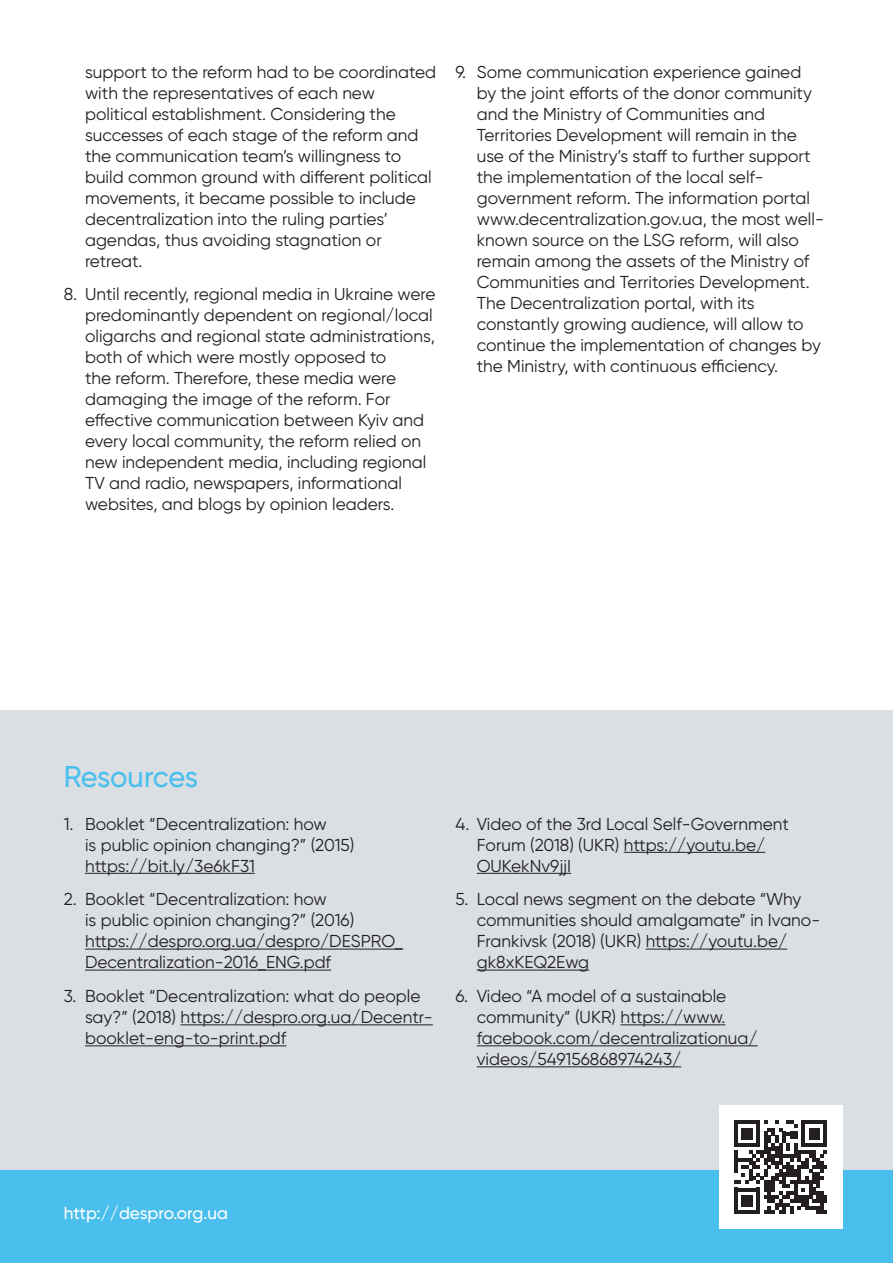
<style>
.page{position:relative;width:893px;height:1263px;background:#fff}
.page>*{position:absolute;margin:0;border:0;box-sizing:border-box;transform-origin:0 0}
.t1{font:500 30px "Gilroy";letter-spacing:-.015em;color:#4abfee}
.t2{font:17.25px/21px "Gilroy";color:#231f20}
.Paragraph_Style{font:500 17.25px "Gilroy";color:#fff}
</style>
<div class="page">
<div style="left:0;top:710px;width:893px;height:489px;background:#dadfe3"></div>
<div style="left:0;top:1170px;width:893px;height:93px;background:#4abfee"></div>
<div style="left:719px;top:1105px;width:123px;height:124px;background:#fff"></div>
<svg style="left:734px;top:1120px;width:93px;height:94px"></svg>
<hr style="left:85px;top:873px;width:170px;height:1px;background:#231f20">
<hr style="left:85px;top:949px;width:318px;height:1px;background:#231f20">
<hr style="left:85px;top:970px;width:246px;height:1px;background:#231f20">
<hr style="left:180px;top:1024px;width:253px;height:1px;background:#231f20">
<hr style="left:85px;top:1045px;width:201px;height:1px;background:#231f20">
<hr style="left:624px;top:852px;width:141px;height:1px;background:#231f20">
<hr style="left:477px;top:873px;width:94px;height:1px;background:#231f20">
<hr style="left:646px;top:949px;width:141px;height:1px;background:#231f20">
<hr style="left:477px;top:970px;width:112px;height:1px;background:#231f20">
<hr style="left:620px;top:1024px;width:105px;height:1px;background:#231f20">
<hr style="left:477px;top:1045px;width:281px;height:1px;background:#231f20">
<hr style="left:477px;top:1066px;width:204px;height:1px;background:#231f20">
<p class="t2" style="left:85px;top:61px;width:353px">support to the reform had to be coordinated with the representatives of each new political establishment. Considering the successes of each stage of the reform and the communication team’s willingness to build common ground with different political movements, it became possible to include decentralization into the ruling parties’ agendas, thus avoiding stagnation or retreat.</p>
<p class="t2" style="left:85px;top:284px;width:352px;text-indent:-21px">8. Until recently, regional media in Ukraine were predominantly dependent on regional/local oligarchs and regional state administrations, both of which were mostly opposed to<br>the reform. Therefore, these media were damaging the image of the reform. For effective communication between Kyiv and every local community, the reform relied on new independent media, including regional TV and radio, newspapers, informational websites, and blogs by opinion leaders.</p>
<p class="t2" style="left:477px;top:61px;width:349px;text-indent:-21px">9. Some communication experience gained by the joint efforts of the donor community and the Ministry of Communities and Territories Development will remain in the use of the Ministry’s staff to further support the implementation of the local self&shy;government reform. The information portal www.decentralization.gov.ua, the most well&shy;known source on the LSG reform, will also remain among the assets of the Ministry of Communities and Territories Development.<br>The Decentralization portal, with its constantly growing audience, will allow to continue the implementation of changes by the Ministry, with continuous efficiency.</p>
<p class="t1" style="left:64px;top:758px;width:136px">Resources</p>
<p class="t2" style="left:85px;top:813px;width:271px;text-indent:-21px">1. Booklet “Decentralization: how<br>is public opinion changing?” (2015) https://bit.ly/3e6kF31</p>
<p class="t2" style="left:85px;top:889px;width:320px;text-indent:-21px">2. Booklet “Decentralization: how<br>is public opinion changing?” (2016) https://despro.org.ua/despro/DESPRO_ Decentralization-2016_ENG.pdf</p>
<p class="t2" style="left:85px;top:985px;width:349px;text-indent:-21px">3. Booklet “Decentralization: what do people say?” (2018) https://despro.org.ua/Decentr&shy;booklet-eng-to-print.pdf</p>
<p class="t2" style="left:477px;top:813px;width:314px;text-indent:-21px">4. Video of the 3rd Local Self-Government<br>Forum (2018) (UKR) https://youtu.be/<br>OUKekNv9jjI</p>
<p class="t2" style="left:477px;top:889px;width:345px;text-indent:-21px">5. Local news segment on the debate “Why communities should amalgamate” in Ivano-Frankivsk (2018) (UKR) https://youtu.be/ gk8xKEQ2Ewg</p>
<p class="t2" style="left:477px;top:985px;width:282px;text-indent:-21px">6. Video “A model of a sustainable community” (UKR) https://www. facebook.com/decentralizationua/ videos/549156868974243/</p>
<p class="Paragraph_Style" style="left:64px;top:1202px;width:166px">http://despro.org.ua</p>
</div>
